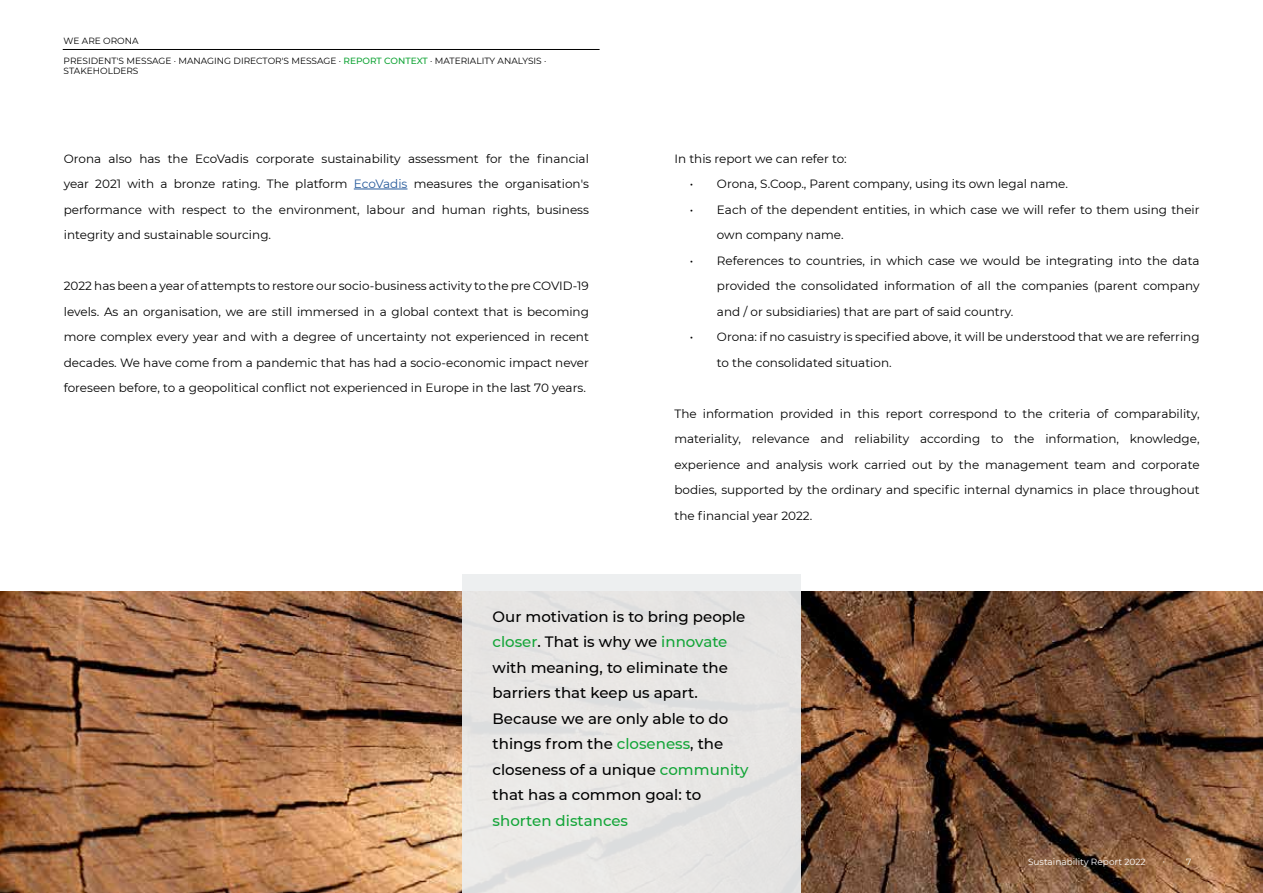
<style>
.page{position:relative;width:1263px;height:893px;background:#fff}
.page>*{position:absolute;margin:0;border:0;box-sizing:border-box;transform-origin:0 0}
.t1{font:500 15px/25.5px "Montserrat";color:#000}
.t2{font:500 15px "Montserrat";color:#13a538}
.t3{font:12px/25.5px "Montserrat";color:#000;text-align:justify}
.t4{font:9px/19.6px "Montserrat";color:#000}
.t5{font:9px "Montserrat";color:#fff}
.t6{font:9px "Minion Pro";color:#fff}
.s1{font-weight:500;color:#13a538}
.s2{color:#275b9b}
.s3{color:#13a538}
.s4{font-family:"Montserrat"}
</style>
<div class="page">
<img style="left:0;top:591px;width:1263px;height:302px">
<hr style="left:354px;top:189px;width:53px;height:1px;background:#275b9b">
<div style="left:462px;top:574px;width:338px;height:319px;background:#e7e6e4"></div>
<hr style="left:63px;top:49px;width:537px;height:1px;background:#000">
<p class="t4" style="left:64px;top:31px;width:484px">WE ARE ORONA<br>PRESIDENT'S MESSAGE · MANAGING DIRECTOR'S MESSAGE · <span class="s1">REPORT CONTEXT</span> · MATERIALITY ANALYSIS ·</p>
<p class="t4" style="left:64px;top:61px;width:76px">STAKEHOLDERS</p>
<p class="t3" style="left:64px;top:145px;width:527px">Orona also has the EcoVadis corporate sustainability assessment for the financial year 2021 with a bronze rating. The platform <span class="s2">EcoVadis</span> measures the organisation's performance with respect to the environment, labour and human rights, business integrity and sustainable sourcing.</p>
<p class="t3" style="left:64px;top:273px;width:527px">2022 has been a year of attempts to restore our socio-business activity to the pre COVID-19 levels. As an organisation, we are still immersed in a global context that is becoming more complex every year and with a degree of uncertainty not experienced in recent decades. We have come from a pandemic that has had a socio-economic impact never foreseen before, to a geopolitical conflict not experienced in Europe in the last 70 years.</p>
<p class="t3" style="left:674px;top:145px;width:174px">In this report we can refer to:</p>
<p class="t3" style="left:690px;top:171px;width:379px">• Orona, S.Coop., Parent company, using its own legal name.</p>
<p class="t3" style="left:717px;top:196px;width:484px;text-indent:-27px">• Each of the dependent entities, in which case we will refer to them using their own company name.</p>
<p class="t3" style="left:717px;top:247px;width:484px;text-indent:-27px">• References to countries, in which case we would be integrating into the data provided the consolidated information of all the companies (parent company and / or subsidiaries) that are part of said country.</p>
<p class="t3" style="left:717px;top:324px;width:484px;text-indent:-27px">• Orona: if no casuistry is specified above, it will be understood that we are referring to the consolidated situation.</p>
<p class="t3" style="left:674px;top:400px;width:527px">The information provided in this report correspond to the criteria of comparability, materiality, relevance and reliability according to the information, knowledge, experience and analysis work carried out by the management team and corporate bodies, supported by the ordinary and specific internal dynamics in place throughout the financial year 2022.</p>
<p class="t1" style="left:493px;top:603px;width:258px">Our motivation is to bring people <span class="s3">closer</span>. That is why we <span class="s3">innovate </span>with meaning, to eliminate the barriers that keep us apart.<br>Because we are only able to do things from the <span class="s3">closeness</span>, the closeness of a unique <span class="s3">community </span>that has a common goal: to</p>
<p class="t2" style="left:493px;top:810px;width:137px">shorten distances</p>
<p class="t5" style="left:1028px;top:856px;width:119px">Sustainability Report 2022</p>
<p class="t6" style="left:1163px;top:855px;width:30px">· <span class="s4">7</span></p>
</div>
